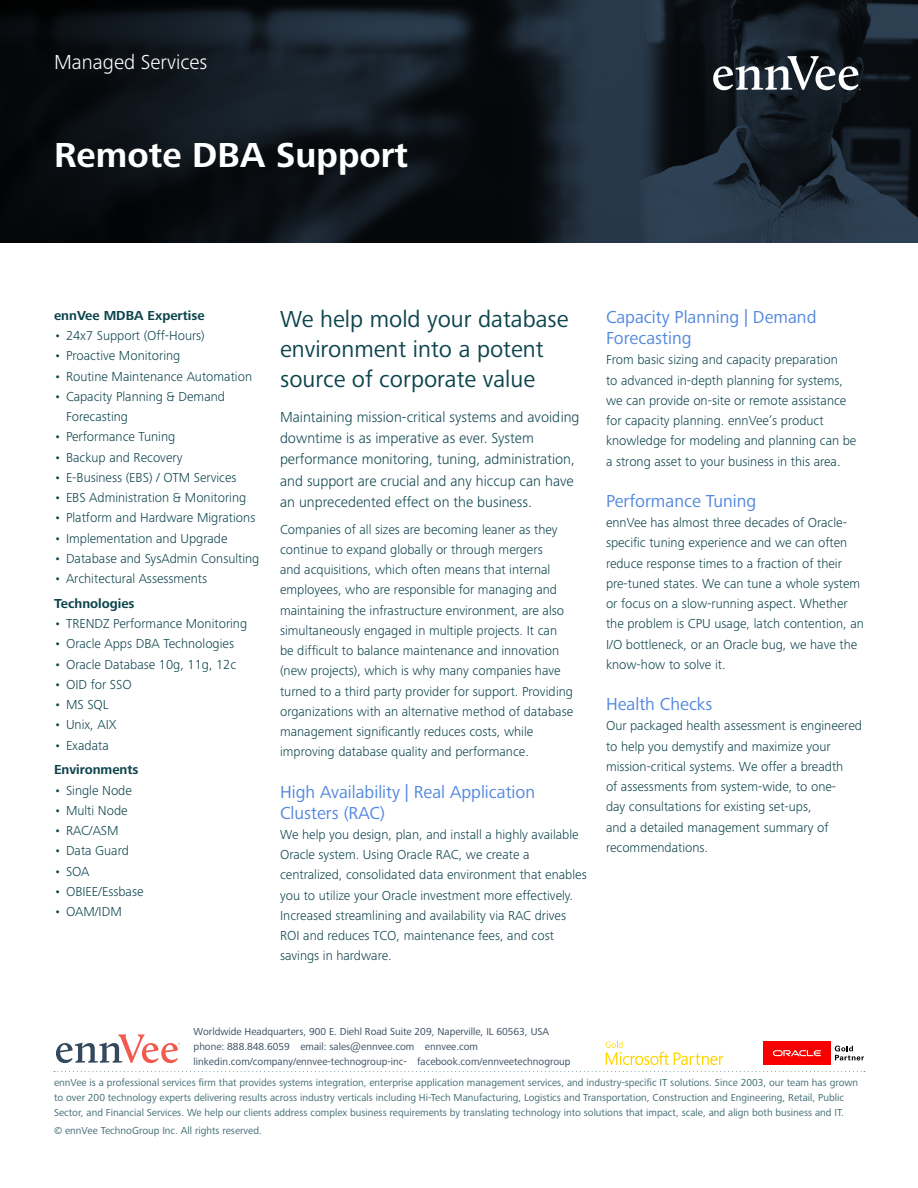
<style>
.page{position:relative;width:918px;height:1188px;background:#fff}
.page>*{position:absolute;margin:0;border:0;box-sizing:border-box;transform-origin:0 0}
.body_tight{font:700 36px "Frutiger Next Pro";color:#fff}
._9_light{font:24px/30px "Frutiger Next Pro";color:#0d444d}
._10_5_bold{font:300 21px "Frutiger Next Pro";color:#fff}
._10_5_bold-2{font:18px/21px "Frutiger Next Pro";color:#5287df}
._9_light-2{font:300 15px/21.1px "Frutiger Next Pro";color:#0d444d}
._9_light-3{font:300 13.5px/20.2px "Frutiger Next Pro";color:#0d444d}
._10_5_bold-3{font:700 13.5px "Frutiger Next Pro";color:#0d444d}
.t1{font:10.5px/15px "Frutiger Next Pro";color:#3d6971}
.t2{font:10.5px "Frutiger Next Pro";color:#34495e}
</style>
<div class="page">
<svg style="left:0;top:0;width:918px;height:243px;background:#121a21"></svg>
<svg style="left:713px;top:56px;width:148px;height:34px"></svg>
<svg style="left:56px;top:1034px;width:124px;height:29px"></svg>
<svg style="left:835px;top:1046px;width:29px;height:15px"></svg>
<div style="left:763px;top:1041px;width:68px;height:24px;background:#f80000"></div>
<svg style="left:773px;top:1050px;width:50px;height:6px"></svg>
<svg style="left:606px;top:1041px;width:117px;height:24px"></svg>
<svg style="left:54px;top:1071px;width:811px;height:1px"></svg>
<p class="_10_5_bold" style="left:54px;top:50px;width:155px">Managed Services</p>
<p class="body_tight" style="left:54px;top:134px;width:356px">Remote DBA Support</p>
<p class="_10_5_bold-3" style="left:54px;top:308px;width:152px">ennVee MDBA Expertise</p>
<p class="_9_light-3" style="left:54px;top:325px;width:152px">• 24x7 Support (Off-Hours)</p>
<p class="_9_light-3" style="left:54px;top:346px;width:128px">• Proactive Monitoring</p>
<p class="_9_light-3" style="left:54px;top:366px;width:200px">• Routine Maintenance Automation</p>
<p class="_9_light-3" style="left:66px;top:386px;width:161px;text-indent:-12px">• Capacity Planning &amp; Demand<br>Forecasting</p>
<p class="_9_light-3" style="left:54px;top:427px;width:123px">• Performance Tuning</p>
<p class="_9_light-3" style="left:54px;top:447px;width:130px">• Backup and Recovery</p>
<p class="_9_light-3" style="left:54px;top:467px;width:184px">• E-Business (EBS) / OTM Services</p>
<p class="_9_light-3" style="left:54px;top:487px;width:194px">• EBS Administration &amp; Monitoring</p>
<p class="_9_light-3" style="left:54px;top:508px;width:203px">• Platform and Hardware Migrations</p>
<p class="_9_light-3" style="left:54px;top:528px;width:175px">• Implementation and Upgrade</p>
<p class="_9_light-3" style="left:54px;top:548px;width:207px">• Database and SysAdmin Consulting</p>
<p class="_9_light-3" style="left:54px;top:568px;width:155px">• Architectural Assessments</p>
<p class="_10_5_bold-3" style="left:54px;top:596px;width:82px">Technologies</p>
<p class="_9_light-3" style="left:54px;top:613px;width:195px">• TRENDZ Performance Monitoring</p>
<p class="_9_light-3" style="left:54px;top:634px;width:182px">• Oracle Apps DBA Technologies</p>
<p class="_9_light-3" style="left:54px;top:654px;width:184px">• Oracle Database 10g, 11g, 12c</p>
<p class="_9_light-3" style="left:54px;top:674px;width:79px">• OID for SSO</p>
<p class="_9_light-3" style="left:54px;top:694px;width:56px">• MS SQL</p>
<p class="_9_light-3" style="left:54px;top:715px;width:64px">• Unix, AIX</p>
<p class="_9_light-3" style="left:54px;top:735px;width:56px">• Exadata</p>
<p class="_10_5_bold-3" style="left:54px;top:762px;width:86px">Environments</p>
<p class="_9_light-3" style="left:54px;top:780px;width:79px">• Single Node</p>
<p class="_9_light-3" style="left:54px;top:800px;width:75px">• Multi Node</p>
<p class="_9_light-3" style="left:54px;top:820px;width:66px">• RAC/ASM</p>
<p class="_9_light-3" style="left:54px;top:841px;width:76px">• Data Guard</p>
<p class="_9_light-3" style="left:54px;top:861px;width:37px">• SOA</p>
<p class="_9_light-3" style="left:54px;top:881px;width:91px">• OBIEE/Essbase</p>
<p class="_9_light-3" style="left:54px;top:901px;width:69px">• OAM/IDM</p>
<p class="_9_light" style="left:280px;top:304px;width:290px">We help mold your database environment into a potent source of corporate value</p>
<p class="_9_light-2" style="left:280px;top:406px;width:301px">Maintaining mission-critical systems and avoiding downtime is as imperative as ever. System performance monitoring, tuning, administration, and support are crucial and any hiccup can have an unprecedented effect on the business.</p>
<p class="_9_light-3" style="left:280px;top:519px;width:295px">Companies of all sizes are becoming leaner as they continue to expand globally or through mergers<br>and acquisitions, which often means that internal employees, who are responsible for managing and maintaining the infrastructure environment, are also simultaneously engaged in multiple projects. It can be difficult to balance maintenance and innovation (new projects), which is why many companies have turned to a third party provider for support. Providing organizations with an alternative method of database management significantly reduces costs, while improving database quality and performance.</p>
<p class="_10_5_bold-2" style="left:280px;top:781px;width:257px">High Availability | Real Application<br>Clusters (RAC)</p>
<p class="_9_light-3" style="left:280px;top:824px;width:308px">We help you design, plan, and install a highly available Oracle system. Using Oracle RAC, we create a centralized, consolidated data environment that enables you to utilize your Oracle investment more effectively.<br>Increased streamlining and availability via RAC drives ROI and reduces TCO, maintenance fees, and cost savings in hardware.</p>
<p class="_10_5_bold-2" style="left:606px;top:307px;width:212px">Capacity Planning | Demand<br>Forecasting</p>
<p class="_9_light-3" style="left:606px;top:350px;width:252px">From basic sizing and capacity preparation<br>to advanced in-depth planning for systems, we can provide on-site or remote assistance for capacity planning. ennVee’s product knowledge for modeling and planning can be a strong asset to your business in this area.</p>
<p class="_10_5_bold-2" style="left:606px;top:490px;width:152px">Performance Tuning</p>
<p class="_9_light-3" style="left:606px;top:512px;width:259px">ennVee has almost three decades of Oracle&shy;specific tuning experience and we can often reduce response times to a fraction of their pre-tuned states. We can tune a whole system or focus on a slow-running aspect. Whether the problem is CPU usage, latch contention, an I/O bottleneck, or an Oracle bug, we have the know-how to solve it.</p>
<p class="_10_5_bold-2" style="left:606px;top:694px;width:108px">Health Checks</p>
<p class="_9_light-3" style="left:606px;top:716px;width:257px">Our packaged health assessment is engineered to help you demystify and maximize your mission-critical systems. We offer a breadth<br>of assessments from system-wide, to one-<br>day consultations for existing set-ups,<br>and a detailed management summary of recommendations.</p>
<p class="t2" style="left:194px;top:1026px;width:357px">Worldwide Headquarters, 900 E. Diehl Road Suite 209, Naperville, IL 60563, USA</p>
<p class="t2" style="left:194px;top:1041px;width:286px">phone: 888.848.6059 email: sales@ennvee.com ennvee.com</p>
<p class="t2" style="left:194px;top:1056px;width:378px">linkedin.com/company/ennvee-technogroup-inc- facebook.com/ennveetechnogroup</p>
<p class="t1" style="left:54px;top:1075px;width:806px">ennVee is a professional services firm that provides systems integration, enterprise application management services, and industry-specific IT solutions. Since 2003, our team has grown to over 200 technology experts delivering results across industry verticals including Hi-Tech Manufacturing, Logistics and Transportation, Construction and Engineering, Retail, Public<br>Sector, and Financial Services. We help our clients address complex business requirements by translating technology into solutions that impact, scale, and align both business and IT.</p>
<p class="t1" style="left:54px;top:1123px;width:210px">© ennVee TechnoGroup Inc. All rights reserved.</p>
</div>
